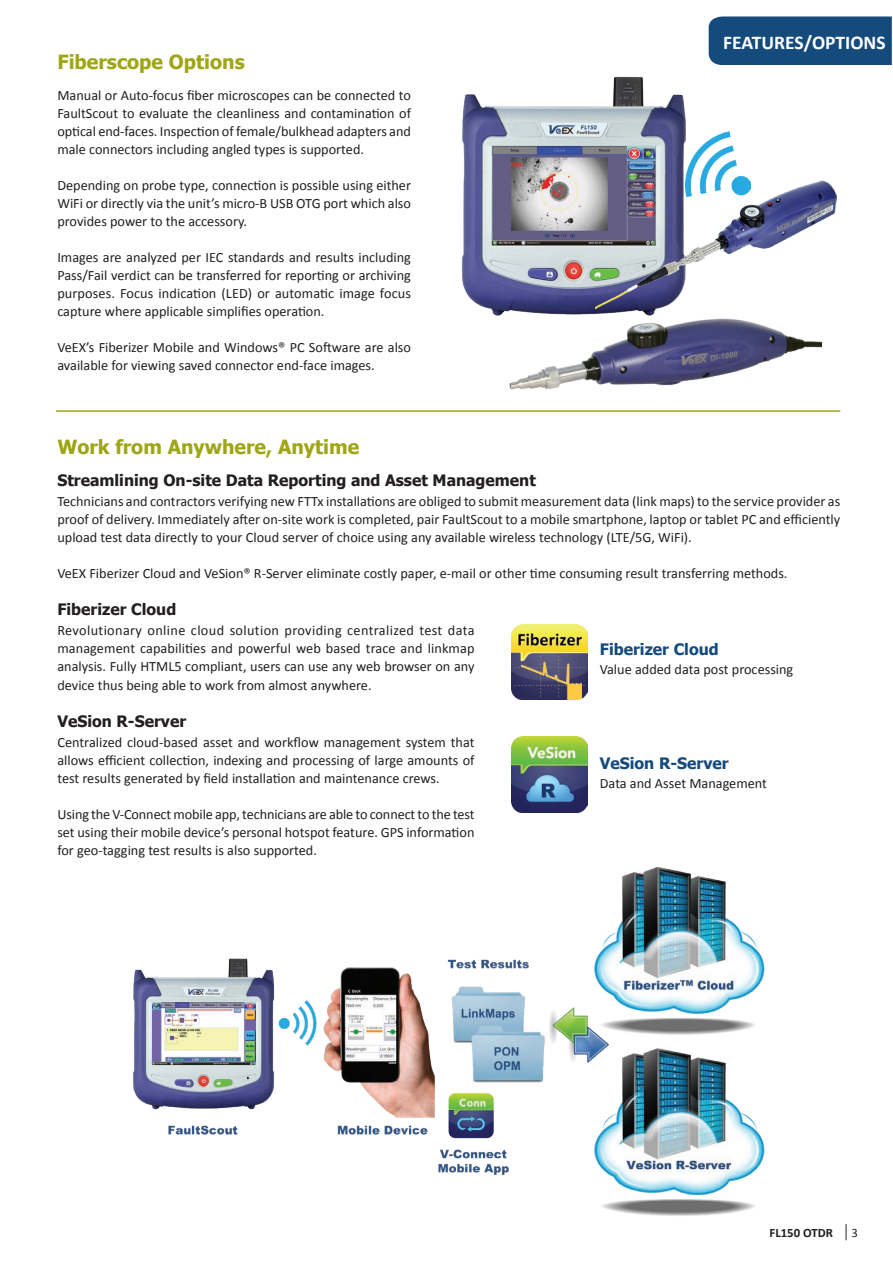
<style>
.page{position:relative;width:893px;height:1263px;background:#fff}
.page>*{position:absolute;margin:0;border:0;box-sizing:border-box;transform-origin:0 0}
.t1{font:700 19.5px "Tahoma";color:#9ea615}
.t2{font:700 19.5px "Calibri";color:#fff}
.t3{font:700 15.75px "Tahoma";color:#231f20}
.t4{font:700 15.75px "Tahoma";color:#144a7c}
.t5{font:14.25px/18px "Calibri";color:#231f20;text-align:justify}
.t6{font:700 12.75px "Calibri";color:#231f20}
.t7{font:12.75px "Calibri";color:#231f20}
</style>
<div class="page">
<svg style="left:846px;top:1224px;width:1px;height:16px"></svg>
<div style="left:709px;top:17px;width:183px;height:48px;background:#144a7c"></div>
<hr style="left:56px;top:410px;width:784px;height:2px;background:#9ea615">
<img style="left:686px;top:131px;width:64px;height:49px">
<img style="left:462px;top:77px;width:224px;height:238px">
<img style="left:596px;top:180px;width:241px;height:129px">
<img style="left:511px;top:736px;width:77px;height:76px">
<img style="left:133px;top:867px;width:632px;height:349px">
<img style="left:152px;top:1002px;width:103px;height:62px">
<img style="left:509px;top:318px;width:313px;height:71px">
<img style="left:512px;top:624px;width:75px;height:76px">
<h1 class="t1" style="left:57px;top:48px;width:189px">Fiberscope Options</h1>
<p class="t5" style="left:57px;top:86px;width:355px">Manual or Auto-focus fiber microscopes can be connected to FaultScout to evaluate the cleanliness and contamination of optical end-faces. Inspection of female/bulkhead adapters and male connectors including angled types is supported.</p>
<p class="t5" style="left:57px;top:176px;width:355px">Depending on probe type, connection is possible using either WiFi or directly via the unit’s micro-B USB OTG port which also provides power to the accessory.</p>
<p class="t5" style="left:57px;top:248px;width:355px">Images are analyzed per IEC standards and results including Pass/Fail verdict can be transferred for reporting or archiving purposes. Focus indication (LED) or automatic image focus capture where applicable simplifies operation.</p>
<p class="t5" style="left:57px;top:338px;width:355px">VeEX’s Fiberizer Mobile and Windows® PC Software are also available for viewing saved connector end-face images.</p>
<h1 class="t2" style="left:723px;top:29px;width:164px">FEATURES/OPTIONS</h1>
<h1 class="t1" style="left:57px;top:433px;width:303px">Work from Anywhere, Anytime</h1>
<p class="t3" style="left:57px;top:470px;width:480px">Streamlining On-site Data Reporting and Asset Management</p>
<p class="t5" style="left:57px;top:492px;width:784px">Technicians and contractors verifying new FTTx installations are obliged to submit measurement data (link maps) to the service provider as proof of delivery. Immediately after on-site work is completed, pair FaultScout to a mobile smartphone, laptop or tablet PC and efficiently upload test data directly to your Cloud server of choice using any available wireless technology (LTE/5G, WiFi).</p>
<p class="t5" style="left:57px;top:564px;width:732px">VeEX Fiberizer Cloud and VeSion® R-Server eliminate costly paper, e-mail or other time consuming result transferring methods.</p>
<p class="t3" style="left:57px;top:598px;width:120px">Fiberizer Cloud</p>
<p class="t5" style="left:57px;top:620px;width:419px">Revolutionary online cloud solution providing centralized test data management capabilities and powerful web based trace and linkmap analysis. Fully HTML5 compliant, users can use any web browser on any device thus being able to work from almost anywhere.</p>
<p class="t3" style="left:57px;top:710px;width:130px">VeSion R-Server</p>
<p class="t5" style="left:57px;top:733px;width:419px">Centralized cloud-based asset and workflow management system that allows efficient collection, indexing and processing of large amounts of test results generated by field installation and maintenance crews.</p>
<p class="t5" style="left:57px;top:805px;width:419px">Using the V-Connect mobile app, technicians are able to connect to the test set using their mobile device’s personal hotspot feature. GPS information for geo-tagging test results is also supported.</p>
<p class="t4" style="left:600px;top:638px;width:120px">Fiberizer Cloud</p>
<p class="t5" style="left:600px;top:660px;width:195px">Value added data post processing</p>
<p class="t4" style="left:600px;top:752px;width:130px">VeSion R-Server</p>
<p class="t5" style="left:600px;top:774px;width:169px">Data and Asset Management</p>
<p class="t6" style="left:770px;top:1223px;width:65px">FL150 OTDR</p>
<p class="t7" style="left:851px;top:1223px;width:8px">3</p>
</div>
